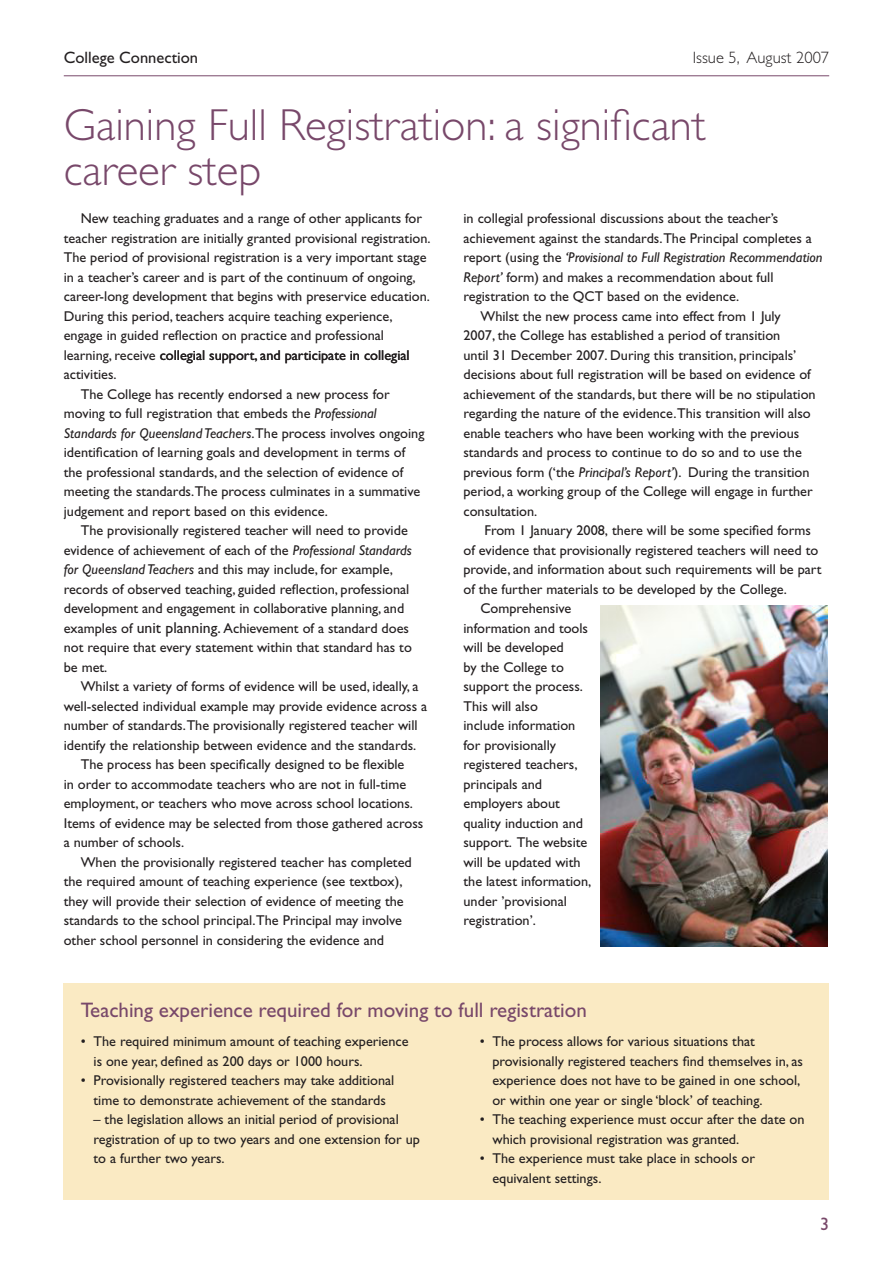
<style>
.page{position:relative;width:893px;height:1263px;background:#fff}
.page>*{position:absolute;margin:0;border:0;box-sizing:border-box;transform-origin:0 0}
.head_2{font:300 45px/45px "Gill Sans";color:#78486a}
.head_3{font:21px "Gill Sans";color:#78486a}
.t1{font:16.5px "Gill Sans";color:#231f20}
.t2{font:300 16.5px "Gill Sans";color:#231f20}
.body_txt_gill{font:14.25px/19.5px "Gill Sans";color:#231f20}
.bullets_gill{font:14.25px/19.5px "Gill Sans";color:#231f20}
.s1{font-style:italic}
.s2{font-size:15.75px}
</style>
<div class="page">
<hr style="left:64px;top:75px;width:765px;height:1px;background:#78486a">
<div style="left:64px;top:983px;width:765px;height:216px;background:#faeac3"></div>
<img style="left:600px;top:606px;width:227px;height:340px">
<p class="t1" style="left:64px;top:48px;width:136px">College Connection</p>
<p class="t2" style="left:693px;top:49px;width:138px">Issue 5, August 2007</p>
<p class="head_2" style="left:64px;top:103px;width:643px">Gaining Full Registration: a significant career step</p>
<p class="body_txt_gill" style="left:64px;top:209px;width:368px;text-indent:17px">New teaching graduates and a range of other applicants for teacher registration are initially granted provisional registration.<br>The period of provisional registration is a very important stage in a teacher’s career and is part of the continuum of ongoing, career-long development that begins with preservice education.<br>During this period, teachers acquire teaching experience, engage in guided reflection on practice and professional learning, receive collegial support, and participate in collegial activities.</p>
<p class="body_txt_gill" style="left:64px;top:384px;width:362px;text-indent:17px">The College has recently endorsed a new process for moving to full registration that embeds the <span class="s1">Professional Standards for Queensland Teachers</span>.The process involves ongoing identification of learning goals and development in terms of the professional standards, and the selection of evidence of meeting the standards.The process culminates in a summative judgement and report based on this evidence.</p>
<p class="body_txt_gill" style="left:64px;top:521px;width:350px;text-indent:17px">The provisionally registered teacher will need to provide evidence of achievement of each of the <span class="s1">Professional Standards for Queensland Teachers</span> and this may include, for example, records of observed teaching, guided reflection, professional development and engagement in collaborative planning, and examples of <span class="s2">unit planning.</span> Achievement of a standard does not require that every statement within that standard has to be met.</p>
<p class="body_txt_gill" style="left:64px;top:677px;width:365px;text-indent:17px">Whilst a variety of forms of evidence will be used, ideally, a well-selected individual example may provide evidence across a number of standards.The provisionally registered teacher will identify the relationship between evidence and the standards.</p>
<p class="body_txt_gill" style="left:64px;top:755px;width:361px;text-indent:17px">The process has been specifically designed to be flexible<br>in order to accommodate teachers who are not in full-time employment, or teachers who move across school locations.<br>Items of evidence may be selected from those gathered across a number of schools.</p>
<p class="body_txt_gill" style="left:64px;top:852px;width:350px;text-indent:17px">When the provisionally registered teacher has completed the required amount of teaching experience (see textbox), they will provide their selection of evidence of meeting the standards to the school principal.The Principal may involve other school personnel in considering the evidence and</p>
<p class="body_txt_gill" style="left:463px;top:209px;width:360px">in collegial professional discussions about the teacher’s achievement against the standards.The Principal completes a report (using the <span class="s1">‘Provisional to Full Registration Recommendation Report’</span> form) and makes a recommendation about full registration to the QCT based on the evidence.</p>
<p class="body_txt_gill" style="left:463px;top:306px;width:354px;text-indent:17px">Whilst the new process came into effect from 1 July 2007, the College has established a period of transition<br>until 31 December 2007. During this transition, principals’ decisions about full registration will be based on evidence of achievement of the standards, but there will be no stipulation regarding the nature of the evidence.This transition will also enable teachers who have been working with the previous standards and process to continue to do so and to use the previous form (‘the <span class="s1">Principal’s Report’</span>). During the transition period, a working group of the College will engage in further consultation.</p>
<p class="body_txt_gill" style="left:463px;top:521px;width:360px;text-indent:21px">From 1 January 2008, there will be some specified forms of evidence that provisionally registered teachers will need to provide, and information about such requirements will be part of the further materials to be developed by the College.</p>
<p class="body_txt_gill" style="left:463px;top:599px;width:129px;text-indent:17px">Comprehensive information and tools will be developed<br>by the College to support the process.<br>This will also<br>include information for provisionally registered teachers, principals and employers about quality induction and support. The website will be updated with the latest information, under ’provisional registration’.</p>
<p class="head_3" style="left:81px;top:998px;width:508px">Teaching experience required for moving to full registration</p>
<p class="bullets_gill" style="left:94px;top:1032px;width:317px;text-indent:-13px">• The required minimum amount of teaching experience is one year, defined as 200 days or 1000 hours.</p>
<p class="bullets_gill" style="left:81px;top:1071px;width:315px;text-align:center">• Provisionally registered teachers may take additional time to demonstrate achievement of the standards</p>
<p class="bullets_gill" style="left:94px;top:1110px;width:328px">– the legislation allows an initial period of provisional registration of up to two years and one extension for up to a further two years.</p>
<p class="bullets_gill" style="left:492px;top:1032px;width:312px;text-indent:-13px">• The process allows for various situations that provisionally registered teachers find themselves in, as experience does not have to be gained in one school, or within one year or single ‘block’ of teaching.</p>
<p class="bullets_gill" style="left:492px;top:1110px;width:314px;text-indent:-13px">• The teaching experience must occur after the date on which provisional registration was granted.</p>
<p class="bullets_gill" style="left:492px;top:1149px;width:264px;text-indent:-13px">• The experience must take place in schools or equivalent settings.</p>
</div>
